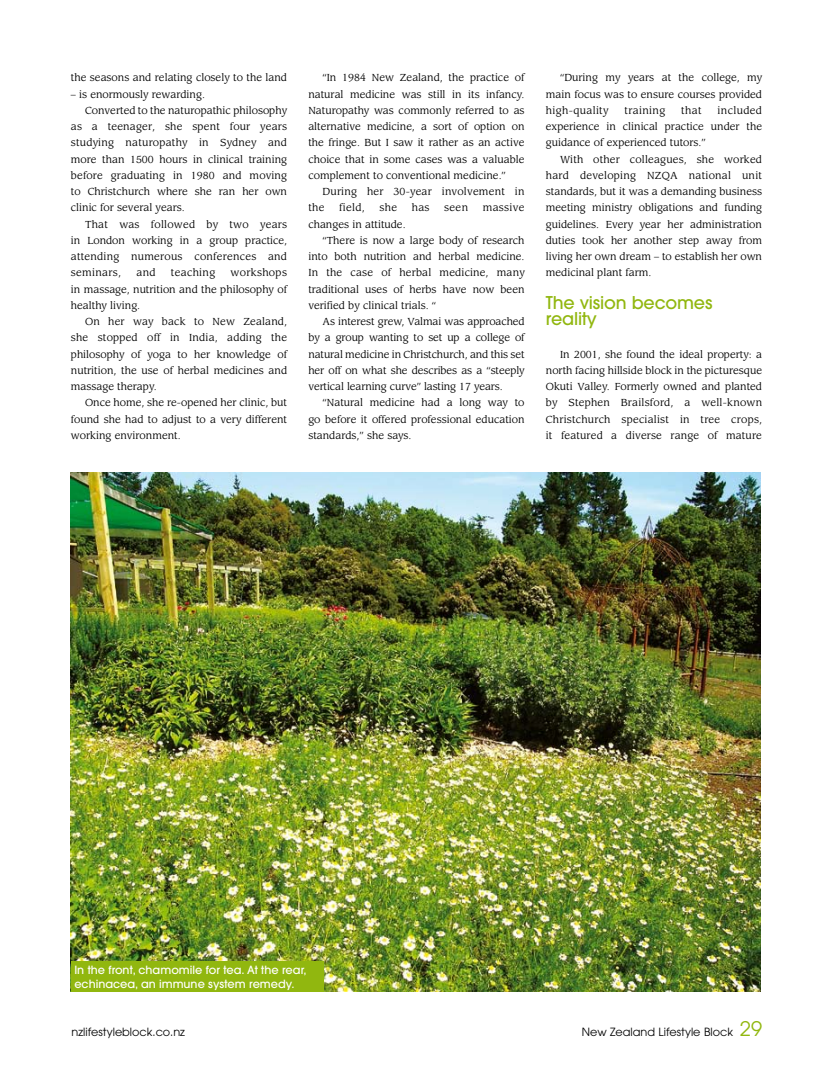
<style>
.page{position:relative;width:833px;height:1088px;background:#fff}
.page>*{position:absolute;margin:0;border:0;box-sizing:border-box;transform-origin:0 0}
.t1{font:500 17.5px/16.2px "Avant Garde";letter-spacing:-.01em;color:#91b70f}
.t2{font:500 11.25px/13.8px "Avant Garde";color:#fff}
.t3{font:11.25px "Avant Garde";color:#000}
.t4{font:10px/16.2px "Leawood";color:#000;text-align:justify}
.t5{font:10px/16.2px "Leawood";letter-spacing:.02em;color:#000}
.t6{font:10px "Leawood";letter-spacing:.025em;color:#000}
.t7{font:10px "Leawood";letter-spacing:.03em;color:#000}
.t8{font:10px "Leawood";letter-spacing:.035em;color:#000}
.s1{font-size:20px;color:#91b70f}
</style>
<div class="page">
<img style="left:71px;top:472px;width:690px;height:519px">
<div style="left:71px;top:961px;width:252px;height:30px;background:#91b70f"></div>
<p class="t4" style="left:71px;top:70px;width:218px">the seasons and relating closely to the land</p>
<p class="t4" style="left:71px;top:86px;width:136px">– is enormously rewarding.</p>
<p class="t4" style="left:85px;top:102px;width:203px">Converted to the naturopathic philosophy</p>
<p class="t5" style="left:71px;top:119px;width:218px">as a teenager, she spent four years</p>
<p class="t5" style="left:71px;top:135px;width:218px">studying naturopathy in Sydney and</p>
<p class="t4" style="left:71px;top:151px;width:218px">more than 1500 hours in clinical training</p>
<p class="t4" style="left:71px;top:167px;width:218px">before graduating in 1980 and moving</p>
<p class="t4" style="left:71px;top:184px;width:218px">to Christchurch where she ran her own</p>
<p class="t4" style="left:71px;top:200px;width:115px">clinic for several years.</p>
<p class="t5" style="left:85px;top:216px;width:203px">That was followed by two years</p>
<p class="t4" style="left:71px;top:232px;width:218px">in London working in a group practice,</p>
<p class="t6" style="left:71px;top:250px;width:218px">attending numerous conferences and</p>
<p class="t7" style="left:71px;top:267px;width:52px">seminars,</p>
<p class="t4" style="left:136px;top:265px;width:21px">and</p>
<p class="t7" style="left:171px;top:267px;width:46px">teaching</p>
<p class="t4" style="left:71px;top:265px;width:218px;text-indent:160px">workshops in massage, nutrition and the philosophy of healthy living.</p>
<p class="t4" style="left:71px;top:314px;width:218px;text-indent:14px">On her way back to New Zealand, she stopped off in India, adding the philosophy of yoga to her knowledge of nutrition, the use of herbal medicines and massage therapy.</p>
<p class="t4" style="left:71px;top:395px;width:218px;text-indent:14px">Once home, she re-opened her clinic, but found she had to adjust to a very different working environment.</p>
<p class="t4" style="left:308px;top:70px;width:218px;text-indent:14px">“In 1984 New Zealand, the practice of natural medicine was still in its infancy.<br>Naturopathy was commonly referred to as alternative medicine, a sort of option on the fringe. But I saw it rather as an active choice that in some cases was a valuable complement to conventional medicine.”</p>
<p class="t5" style="left:308px;top:184px;width:218px;text-indent:14px">During her 30-year involvement in the</p>
<p class="t4" style="left:339px;top:200px;width:27px">field,</p>
<p class="t4" style="left:379px;top:200px;width:19px">she</p>
<p class="t4" style="left:412px;top:200px;width:19px">has</p>
<p class="t4" style="left:444px;top:200px;width:25px">seen</p>
<p class="t7" style="left:483px;top:202px;width:43px">massive</p>
<p class="t4" style="left:308px;top:216px;width:99px">changes in attitude.</p>
<p class="t4" style="left:322px;top:232px;width:203px">“There is now a large body of research</p>
<p class="t4" style="left:308px;top:249px;width:218px">into both nutrition and herbal medicine.</p>
<p class="t4" style="left:308px;top:265px;width:218px">In the case of herbal medicine, many</p>
<p class="t4" style="left:308px;top:281px;width:218px">traditional uses of herbs have now been</p>
<p class="t4" style="left:308px;top:297px;width:129px">verified by clinical trials. “</p>
<p class="t4" style="left:322px;top:314px;width:203px">As interest grew, Valmai was approached</p>
<p class="t4" style="left:308px;top:330px;width:218px">by a group wanting to set up a college of</p>
<p class="t4" style="left:308px;top:346px;width:218px">natural medicine in Christchurch, and this set</p>
<p class="t4" style="left:308px;top:362px;width:218px">her off on what she describes as a “steeply</p>
<p class="t4" style="left:308px;top:379px;width:196px">vertical learning curve” lasting 17 years.</p>
<p class="t4" style="left:322px;top:395px;width:203px">“Natural medicine had a long way to</p>
<p class="t4" style="left:308px;top:411px;width:218px">go before it offered professional education</p>
<p class="t4" style="left:308px;top:427px;width:105px">standards,” she says.</p>
<p class="t4" style="left:546px;top:70px;width:218px;text-indent:14px">“During my years at the college, my main focus was to ensure courses provided high-quality</p>
<p class="t4" style="left:546px;top:102px;width:218px;text-indent:172px">included experience in clinical practice under the guidance of experienced tutors.”</p>
<p class="t4" style="left:546px;top:151px;width:218px;text-indent:14px">With other colleagues, she worked hard developing NZQA national unit standards, but it was a demanding business meeting ministry obligations and funding guidelines. Every year her administration duties took her another step away from living her own dream – to establish her own medicinal plant farm.</p>
<h1 class="t1" style="left:546px;top:294px;width:168px">The vision becomes reality</h1>
<p class="t4" style="left:546px;top:346px;width:218px;text-indent:14px">In 2001, she found the ideal property: a north facing hillside block in the picturesque Okuti Valley. Formerly owned and planted by Stephen Brailsford, a well-known Christchurch specialist in tree crops, it featured a diverse range of mature</p>
<p class="t8" style="left:624px;top:104px;width:42px">training</p>
<p class="t4" style="left:681px;top:102px;width:22px">that</p>
<p class="t2" style="left:74px;top:963px;width:234px">In the front, chamomile for tea. At the rear, echinacea, an immune system remedy.</p>
<p class="t3" style="left:72px;top:1025px;width:115px">nzlifestyleblock.co.nz</p>
<p class="t3" style="left:582px;top:1025px;width:182px">New Zealand Lifestyle Block <span class="s1">29</span></p>
</div>
